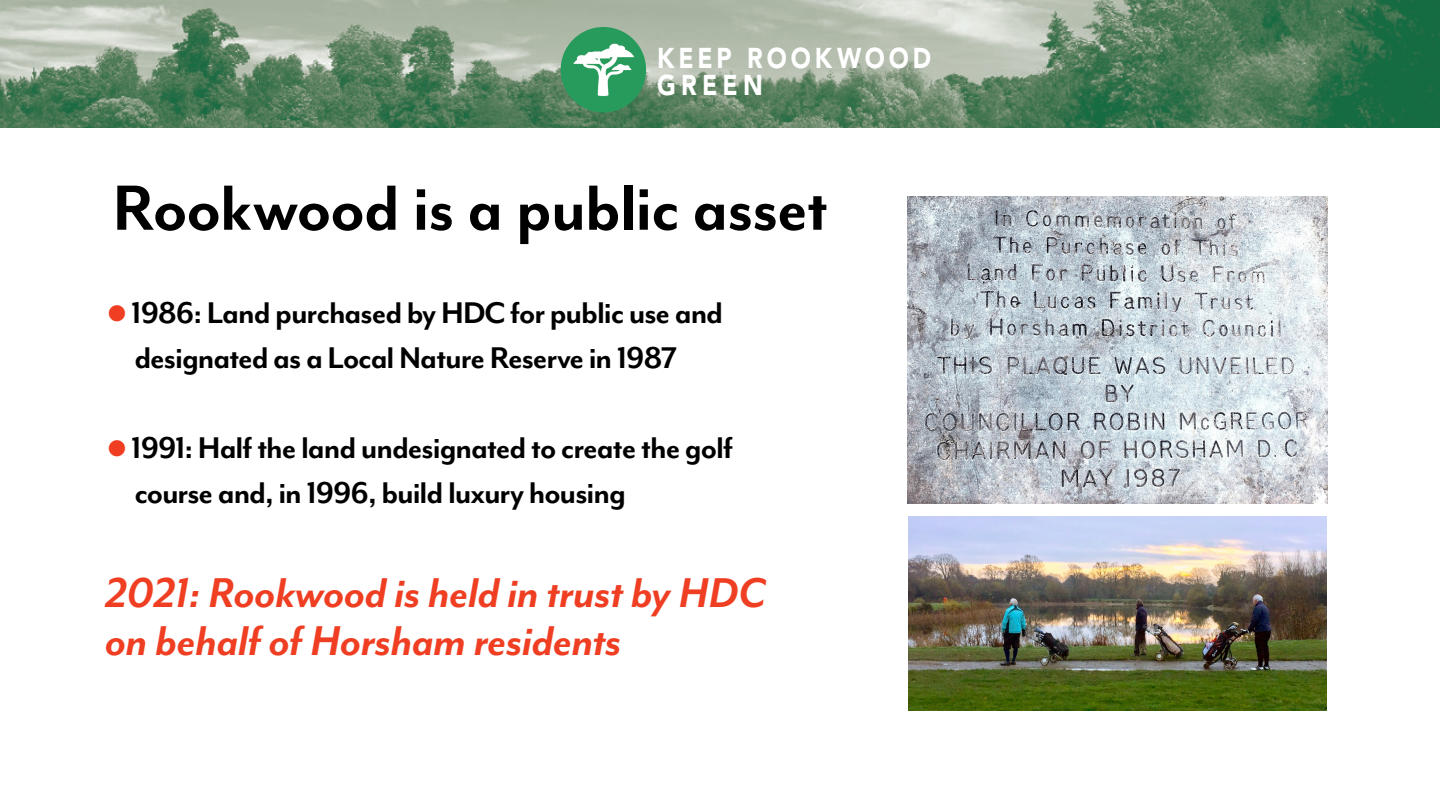
<style>
.page{position:relative;width:1440px;height:810px;background:#fff}
.page>*{position:absolute;margin:0;border:0;box-sizing:border-box;transform-origin:0 0}
.main_header{font:700 73.5px "Mr Eaves Mod OT";letter-spacing:-.015em;color:#000}
.itals_larger{font:italic 700 48px/48px "Mr Eaves Mod OT";letter-spacing:-.01em;color:#ef3e22}
.main_text_style{font:700 34.5px "Mr Eaves Mod OT";letter-spacing:-.03em;color:#000}
.t1{font:900 28.5px/26.9px "Avenir LT Std";letter-spacing:.165em;color:#fff;scale:.85 1}
.s1{color:#ef3e22}
</style>
<div class="page">
<img style="left:0;top:0;width:1440px;height:128px">
<img style="left:561px;top:27px;width:85px;height:85px;border-radius:43px">
<img style="left:907px;top:196px;width:420px;height:307px">
<img style="left:909px;top:517px;width:418px;height:193px">
<p class="t1" style="left:657px;top:45px;width:324px">KEEP ROOKWOOD<br>GREEN</p>
<p class="main_header" style="left:112px;top:168px;width:718px">Rookwood is a public asset</p>
<p class="main_text_style" style="left:108px;top:294px;width:617px"><span class="s1">●</span> 1986: Land purchased by HDC for public use and</p>
<p class="main_text_style" style="left:134px;top:339px;width:544px">designated as a Local Nature Reserve in 1987</p>
<p class="main_text_style" style="left:108px;top:429px;width:627px"><span class="s1">●</span> 1991: Half the land undesignated to create the golf</p>
<p class="main_text_style" style="left:134px;top:474px;width:493px">course and, in 1996, build luxury housing</p>
<p class="itals_larger" style="left:105px;top:570px;width:662px">2021: Rookwood is held in trust by HDC on behalf of Horsham residents</p>
</div>
